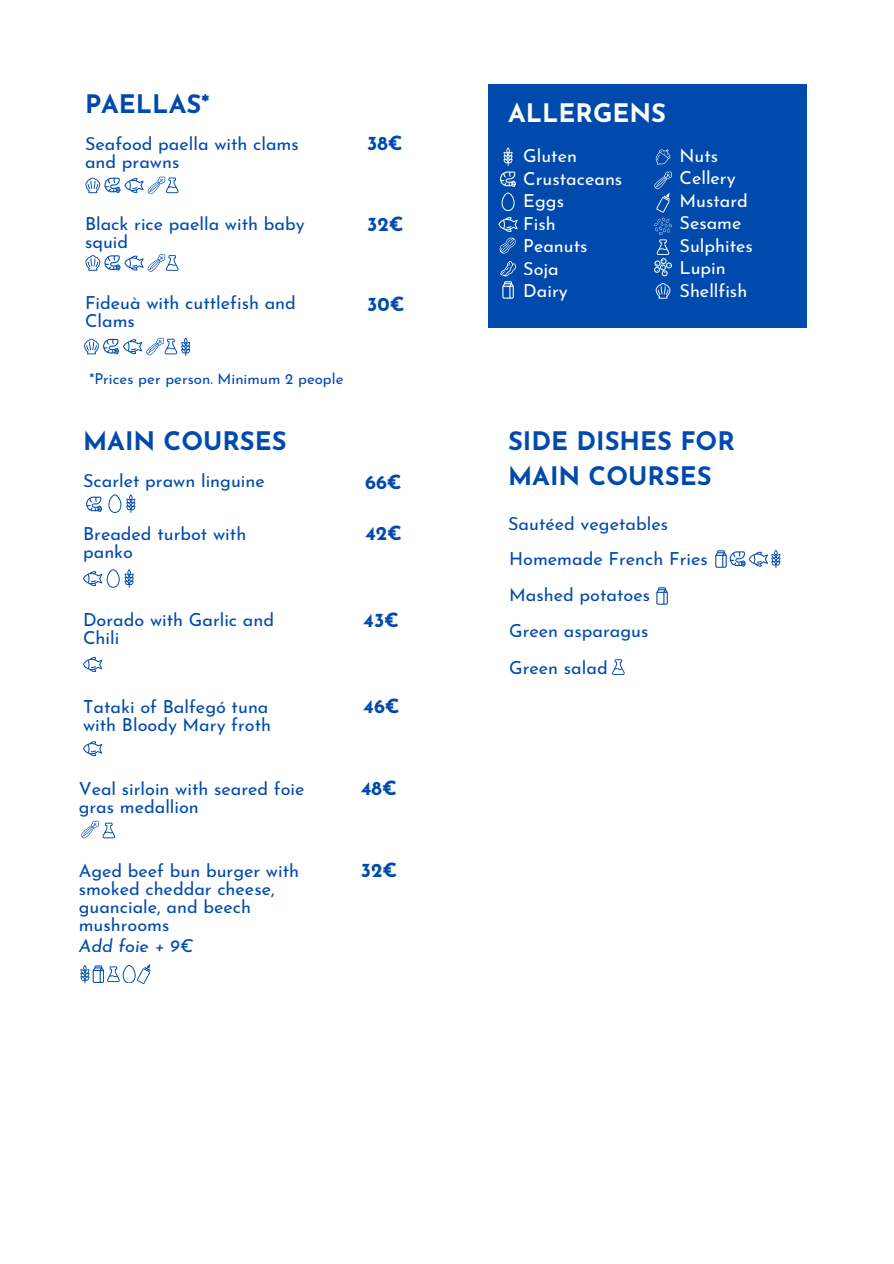
<style>
.page{position:relative;width:894px;height:1264px;background:#fff}
.page>*{position:absolute;margin:0;border:0;box-sizing:border-box;transform-origin:0 0}
.t1{font:700 25.5px/34.8px "Josefin Sans";color:#004aad}
.t2{font:700 25.5px "Josefin Sans";color:#fff}
.t3{font:700 19.5px "Josefin Sans";color:#004aad}
.t4{font:18px/18px "Josefin Sans";color:#004aad}
.t5{font:18px/22.5px "Josefin Sans";color:#fff}
.t6{font:italic 18px "Josefin Sans";color:#004aad}
.t7{font:15px "Josefin Sans";color:#004aad}
</style>
<div class="page">
<div style="left:488px;top:85px;width:318px;height:243px;background:#004aad"></div>
<svg style="left:500px;top:148px;width:15px;height:62px"></svg>
<svg style="left:500px;top:261px;width:15px;height:38px"></svg>
<svg style="left:498px;top:217px;width:19px;height:38px"></svg>
<svg style="left:655px;top:283px;width:15px;height:16px"></svg>
<svg style="left:653px;top:171px;width:18px;height:105px;background:#2866b9"></svg>
<svg style="left:655px;top:149px;width:15px;height:16px"></svg>
<svg style="left:85px;top:176px;width:94px;height:18px"></svg>
<svg style="left:85px;top:254px;width:94px;height:18px"></svg>
<svg style="left:84px;top:338px;width:106px;height:18px"></svg>
<svg style="left:108px;top:494px;width:28px;height:18px"></svg>
<svg style="left:83px;top:569px;width:51px;height:18px"></svg>
<svg style="left:83px;top:657px;width:19px;height:15px"></svg>
<svg style="left:83px;top:741px;width:19px;height:15px"></svg>
<svg style="left:81px;top:820px;width:34px;height:18px"></svg>
<svg style="left:86px;top:496px;width:16px;height:16px"></svg>
<svg style="left:80px;top:964px;width:70px;height:20px"></svg>
<svg style="left:715px;top:550px;width:65px;height:18px"></svg>
<svg style="left:656px;top:587px;width:11px;height:17px"></svg>
<svg style="left:612px;top:659px;width:12px;height:16px"></svg>
<h1 class="t1" style="left:85px;top:89px;width:126px">PAELLAS*</h1>
<p class="t4" style="left:85px;top:136px;width:215px">Seafood paella with clams and prawns</p>
<p class="t3" style="left:367px;top:135px;width:37px">38€</p>
<p class="t4" style="left:85px;top:217px;width:221px">Black rice paella with baby squid</p>
<p class="t3" style="left:367px;top:216px;width:38px">32€</p>
<p class="t4" style="left:85px;top:296px;width:212px">Fideuà with cuttlefish and<br>Clams</p>
<p class="t3" style="left:367px;top:296px;width:39px">30€</p>
<p class="t7" style="left:89px;top:373px;width:255px">*Prices per person. Minimum 2 people</p>
<h1 class="t1" style="left:83px;top:426px;width:205px">MAIN COURSES</h1>
<p class="t4" style="left:83px;top:473px;width:183px">Scarlet prawn linguine</p>
<p class="t3" style="left:365px;top:475px;width:38px">66€</p>
<p class="t4" style="left:83px;top:526px;width:165px">Breaded turbot with panko</p>
<p class="t3" style="left:365px;top:525px;width:39px">42€</p>
<p class="t4" style="left:83px;top:613px;width:192px">Dorado with Garlic and<br>Chili</p>
<p class="t3" style="left:363px;top:612px;width:37px">43€</p>
<p class="t4" style="left:83px;top:699px;width:189px">Tataki of Balfegó tuna with Bloody Mary froth</p>
<p class="t3" style="left:363px;top:698px;width:38px">46€</p>
<p class="t4" style="left:79px;top:781px;width:227px">Veal sirloin with seared foie gras medallion</p>
<p class="t3" style="left:361px;top:780px;width:38px">48€</p>
<p class="t4" style="left:79px;top:863px;width:222px">Aged beef bun burger with smoked cheddar cheese, guanciale, and beech mushrooms</p>
<p class="t3" style="left:361px;top:862px;width:38px">32€</p>
<p class="t6" style="left:79px;top:938px;width:116px">Add foie + 9€</p>
<h1 class="t2" style="left:508px;top:103px;width:159px">ALLERGENS</h1>
<p class="t5" style="left:523px;top:146px;width:100px">Gluten<br>Crustaceans<br>Eggs<br>Fish<br>Peanuts<br>Soja<br>Dairy</p>
<p class="t5" style="left:679px;top:146px;width:75px">Nuts<br>Cellery<br>Mustard<br>Sesame<br>Sulphites<br>Lupin<br>Shellfish</p>
<h1 class="t1" style="left:508px;top:426px;width:228px">SIDE DISHES FOR<br>MAIN COURSES</h1>
<p class="t4" style="left:508px;top:508px;width:201px;line-height:35.8px">Sautéed vegetables<br>Homemade French Fries<br>Mashed potatoes<br>Green asparagus<br>Green salad</p>
</div>
